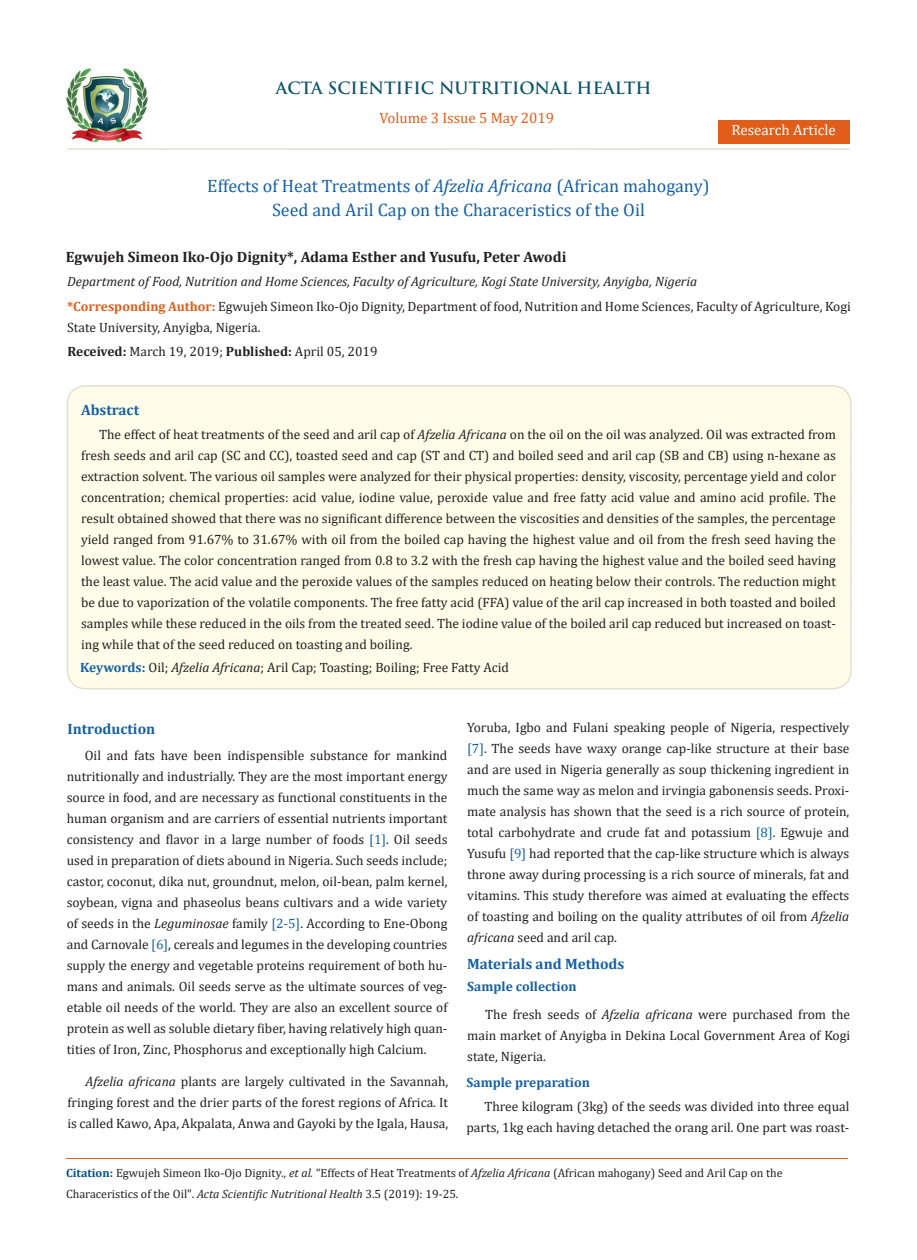
<style>
.page{position:relative;width:917px;height:1260px;background:#fff}
.page>*{position:absolute;margin:0;border:0;box-sizing:border-box;transform-origin:0 0}
.t1{font:18px/24px "Cambria";color:#1560a6;text-align:center}
.t2{font:700 16.5px "Trajan Pro";color:#0e546a}
.t3{font:700 15px "Cambria";color:#231f20}
.t4{font:700 15px "Cambria";color:#1560a6}
.t5{font:15px "Cambria";color:#e05d1a}
.t6{font:15px "Cambria";color:#fff}
.t7{font:13.5px/21px "Cambria";color:#231f20;text-align:justify}
.t8{font:italic 13.5px "Cambria";color:#231f20}
.t9{font:700 13.5px "Cambria";color:#1560a6}
.t10{font:12px/21px "Cambria";color:#231f20}
.s1{font-style:italic}
.s2{font-weight:700;color:#e05d1a}
.s3{font-weight:700}
.s4{font-weight:700;color:#1560a6}
.s5{color:#1560a6}
.s6{font-weight:700;color:#035089}
</style>
<div class="page">
<img style="left:67px;top:68px;width:80px;height:74px">
<div style="left:717px;top:120px;width:132px;height:23px;background:#e05d1a"></div>
<div style="left:67px;top:386px;width:783px;height:303px;background:#fffde9;border-radius:18px"></div>
<div style="left:67px;top:385px;width:784px;height:304px;border:2px solid #e5dfce;border-radius:18px"></div>
<hr style="left:66px;top:1158px;width:781px;height:1px;background:#e05d1a">
<hr style="left:67px;top:148px;width:782px;height:2px;background:#e5dfce">
<p class="t2" style="left:276px;top:77px;width:377px">ACTA SCIENTIFIC NUTRITIONAL HEALTH</p>
<p class="t5" style="left:379px;top:109px;width:176px">Volume 3 Issue 5 May 2019</p>
<p class="t6" style="left:731px;top:121px;width:106px">Research Article</p>
<p class="t1" style="left:207px;top:174px;width:504px">Effects of Heat Treatments of <span class="s1">Afzelia Africana</span> (African mahogany)<br>Seed and Aril Cap on the Characeristics of the Oil</p>
<p class="t3" style="left:66px;top:247px;width:502px">Egwujeh Simeon Iko-Ojo Dignity*, Adama Esther and Yusufu, Peter Awodi</p>
<p class="t8" style="left:67px;top:272px;width:631px">Department of Food, Nutrition and Home Sciences, Faculty of Agriculture, Kogi State University, Anyigba, Nigeria</p>
<p class="t7" style="left:67px;top:296px;width:785px"><span class="s2">*Corresponding Author:</span> Egwujeh Simeon Iko-Ojo Dignity, Department of food, Nutrition and Home Sciences, Faculty of Agriculture, Kogi<br>State University, Anyigba, Nigeria.</p>
<p class="t7" style="left:67px;top:341px;width:311px"><span class="s3">Received:</span> March 19, 2019; <span class="s3">Published:</span> April 05, 2019</p>
<p class="t4" style="left:81px;top:399px;width:60px">Abstract</p>
<p class="t7" style="left:81px;top:424px;width:756px;text-indent:18px">The effect of heat treatments of the seed and aril cap of <span class="s1">Afzelia Africana</span> on the oil on the oil was analyzed. Oil was extracted from fresh seeds and aril cap (SC and CC), toasted seed and cap (ST and CT) and boiled seed and aril cap (SB and CB) using n-hexane as extraction solvent. The various oil samples were analyzed for their physical properties: density, viscosity, percentage yield and color concentration; chemical properties: acid value, iodine value, peroxide value and free fatty acid value and amino acid profile. The result obtained showed that there was no significant difference between the viscosities and densities of the samples, the percentage yield ranged from 91.67% to 31.67% with oil from the boiled cap having the highest value and oil from the fresh seed having the lowest value. The color concentration ranged from 0.8 to 3.2 with the fresh cap having the highest value and the boiled seed having the least value. The acid value and the peroxide values of the samples reduced on heating below their controls. The reduction might be due to vaporization of the volatile components. The free fatty acid (FFA) value of the aril cap increased in both toasted and boiled samples while these reduced in the oils from the treated seed. The iodine value of the boiled aril cap reduced but increased on toast&shy;ing while that of the seed reduced on toasting and boiling.</p>
<p class="t7" style="left:80px;top:657px;width:430px"><span class="s4">Keywords:</span> Oil; <span class="s1">Afzelia Africana</span>; Aril Cap; Toasting; Boiling; Free Fatty Acid</p>
<p class="t7" style="left:467px;top:717px;width:384px">Yoruba, Igbo and Fulani speaking people of Nigeria, respectively <span class="s5">[7]</span>. The seeds have waxy orange cap-like structure at their base and are used in Nigeria generally as soup thickening ingredient in much the same way as melon and irvingia gabonensis seeds. Proxi&shy;mate analysis has shown that the seed is a rich source of protein, total carbohydrate and crude fat and potassium <span class="s5">[8]</span>. Egwuje and Yusufu <span class="s5">[9]</span> had reported that the cap-like structure which is always throne away during processing is a rich source of minerals, fat and vitamins. This study therefore was aimed at evaluating the effects of toasting and boiling on the quality attributes of oil from <span class="s1">Afzelia africana</span> seed and aril cap.</p>
<p class="t4" style="left:467px;top:954px;width:159px">Materials and Methods</p>
<p class="t9" style="left:467px;top:977px;width:111px">Sample collection</p>
<p class="t7" style="left:467px;top:1003px;width:384px;text-indent:18px">The fresh seeds of <span class="s1">Afzelia africana</span> were purchased from the main market of Anyigba in Dekina Local Government Area of Kogi state, Nigeria.</p>
<p class="t9" style="left:466px;top:1073px;width:125px">Sample preparation</p>
<p class="t7" style="left:466px;top:1096px;width:384px;text-align:right">Three kilogram (3kg) of the seeds was divided into three equal parts, 1kg each having detached the orang aril. One part was roast-</p>
<p class="t10" style="left:66px;top:1163px;width:718px"><span class="s6">Citation:</span> Egwujeh Simeon Iko-Ojo Dignity<span class="s1">., et al.</span> “Effects of Heat Treatments of <span class="s1">Afzelia Africana</span> (African mahogany) Seed and Aril Cap on the<br>Characeristics of the Oil". <span class="s1">Acta Scientific Nutritional Health</span> 3.5 (2019): 19-25.</p>
<p class="t4" style="left:67px;top:718px;width:89px">Introduction</p>
<p class="t7" style="left:67px;top:745px;width:382px;text-indent:18px">Oil and fats have been indispensible substance for mankind nutritionally and industrially. They are the most important energy source in food, and are necessary as functional constituents in the human organism and are carriers of essential nutrients important consistency and flavor in a large number of foods <span class="s5">[1]</span>. Oil seeds used in preparation of diets abound in Nigeria. Such seeds include; castor, coconut, dika nut, groundnut, melon, oil-bean, palm kernel, soybean, vigna and phaseolus beans cultivars and a wide variety of seeds in the <span class="s1">Leguminosae</span> family <span class="s5">[2-5]</span>. According to Ene-Obong and Carnovale <span class="s5">[6]</span>, cereals and legumes in the developing countries supply the energy and vegetable proteins requirement of both hu&shy;mans and animals. Oil seeds serve as the ultimate sources of veg&shy;etable oil needs of the world. They are also an excellent source of protein as well as soluble dietary fiber, having relatively high quan&shy;tities of Iron, Zinc, Phosphorus and exceptionally high Calcium.</p>
<p class="t7" style="left:67px;top:1071px;width:382px;text-indent:18px"><span class="s1">Afzelia africana</span> plants are largely cultivated in the Savannah, fringing forest and the drier parts of the forest regions of Africa. It is called Kawo, Apa, Akpalata, Anwa and Gayoki by the Igala, Hausa,</p>
</div>
